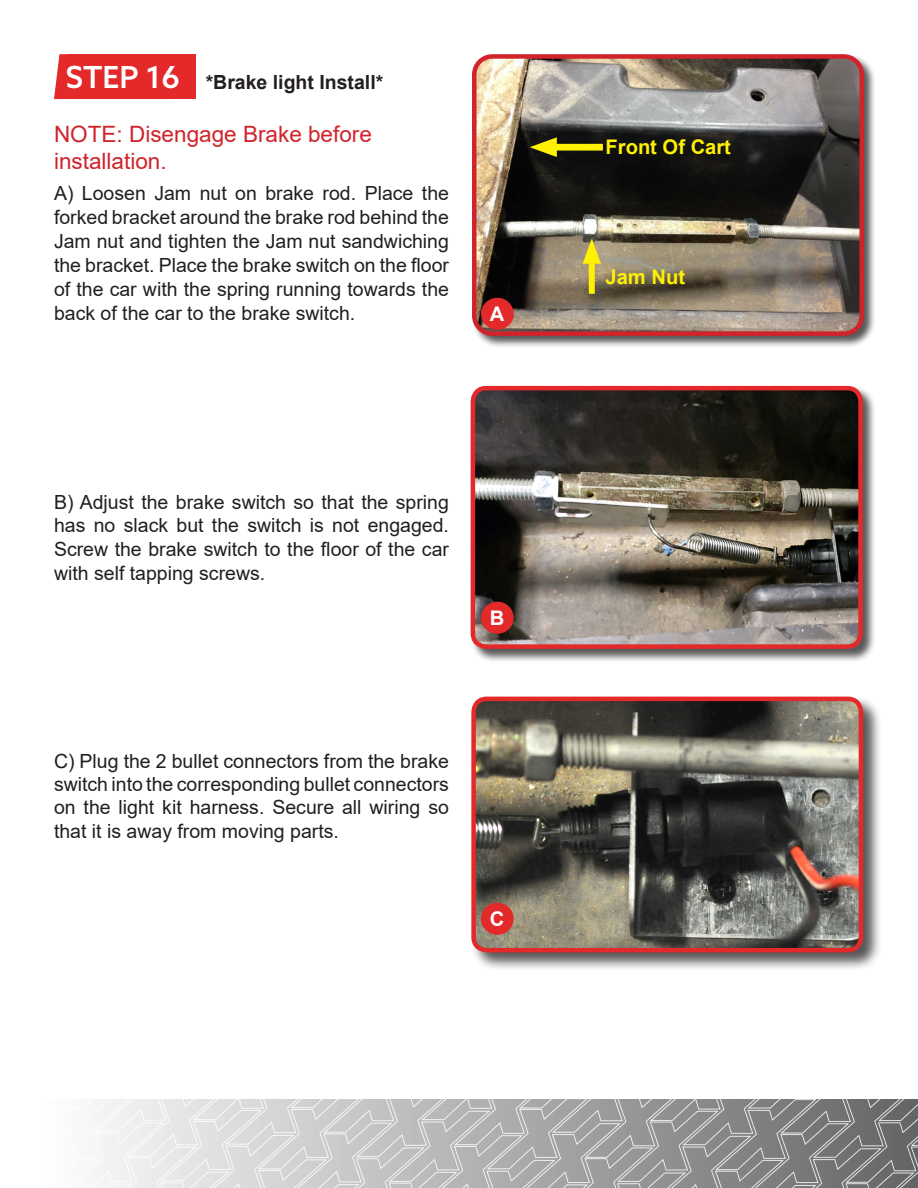
<style>
.page{position:relative;width:918px;height:1188px;background:#fff}
.page>*{position:absolute;margin:0;border:0;box-sizing:border-box;transform-origin:0 0}
.t1{font:500 30.45px "Azo Sans";color:#fff}
.t2{font:22.5px/27px "Arial";color:#d1232a}
.t3{font:700 20.1px "Arial";color:#fff101}
.t4{font:700 20.1px "Arial";color:#fff}
.t5{font:19.5px/24px "Arial";color:#231f20;text-align:justify}
.t6{font:700 19.5px "Arial";color:#231f20}
</style>
<div class="page">
<div style="left:472px;top:54px;width:405px;height:295px;background:#231f20;opacity:.75"></div>
<img style="left:474px;top:56px;width:388px;height:278px">
<div style="left:472px;top:54px;width:392px;height:282px;border:4px solid #d1232a;border-radius:18px"></div>
<div style="left:546px;top:144px;width:57px;height:7px;background:#fff101"></div>
<svg style="left:530px;top:137px;width:27px;height:20px"></svg>
<div style="left:589px;top:253px;width:6px;height:41px;background:#fff101"></div>
<svg style="left:583px;top:239px;width:18px;height:25px"></svg>
<svg style="left:54px;top:54px;width:13px;height:45px"></svg>
<div style="left:67px;top:54px;width:129px;height:45px;background:#e3292a"></div>
<div style="left:470px;top:385px;width:407px;height:277px;background:#231f20;opacity:.75"></div>
<img style="left:473px;top:388px;width:388px;height:259px">
<div style="left:471px;top:386px;width:392px;height:263px;border:4px solid #e3292a;border-radius:13px"></div>
<div style="left:470px;top:695px;width:412px;height:276px;background:#231f20;opacity:.75"></div>
<img style="left:474px;top:699px;width:387px;height:251px">
<div style="left:471px;top:697px;width:392px;height:255px;border:4px solid #e3292a;border-radius:13px"></div>
<div style="left:481px;top:298px;width:33px;height:32px;background:#e3292a;border-radius:50%"></div>
<div style="left:481px;top:602px;width:33px;height:32px;background:#e3292a;border-radius:50%"></div>
<div style="left:481px;top:903px;width:33px;height:32px;background:#e3292a;border-radius:50%"></div>
<img style="left:100px;top:1100px;width:818px;height:88px">
<p class="t1" style="left:66px;top:57px;width:116px">STEP 16</p>
<p class="t6" style="left:206px;top:69px;width:179px">*Brake light Install*</p>
<p class="t2" style="left:54px;top:121px;width:320px">NOTE: Disengage Brake before installation.</p>
<p class="t5" style="left:54px;top:181px;width:397px">A) Loosen Jam nut on brake rod. Place the forked bracket around the brake rod behind the Jam nut and tighten the Jam nut sandwiching the bracket. Place the brake switch on the floor of the car with the spring running towards the back of the car to the brake switch.</p>
<p class="t4" style="left:490px;top:300px;width:16px">A</p>
<p class="t5" style="left:54px;top:490px;width:397px">B) Adjust the brake switch so that the spring has no slack but the switch is not engaged.<br>Screw the brake switch to the floor of the car with self tapping screws.</p>
<p class="t4" style="left:490px;top:604px;width:16px">B</p>
<p class="t5" style="left:54px;top:749px;width:397px;line-height:23.4px">C) Plug the 2 bullet connectors from the brake switch into the corresponding bullet connectors on the light kit harness. Secure all wiring so that it is away from moving parts.</p>
<p class="t4" style="left:490px;top:905px;width:16px">C</p>
<p class="t3" style="left:606px;top:133px;width:127px">Front Of Cart</p>
<p class="t3" style="left:606px;top:262px;width:81px">Jam Nut</p>
</div>
